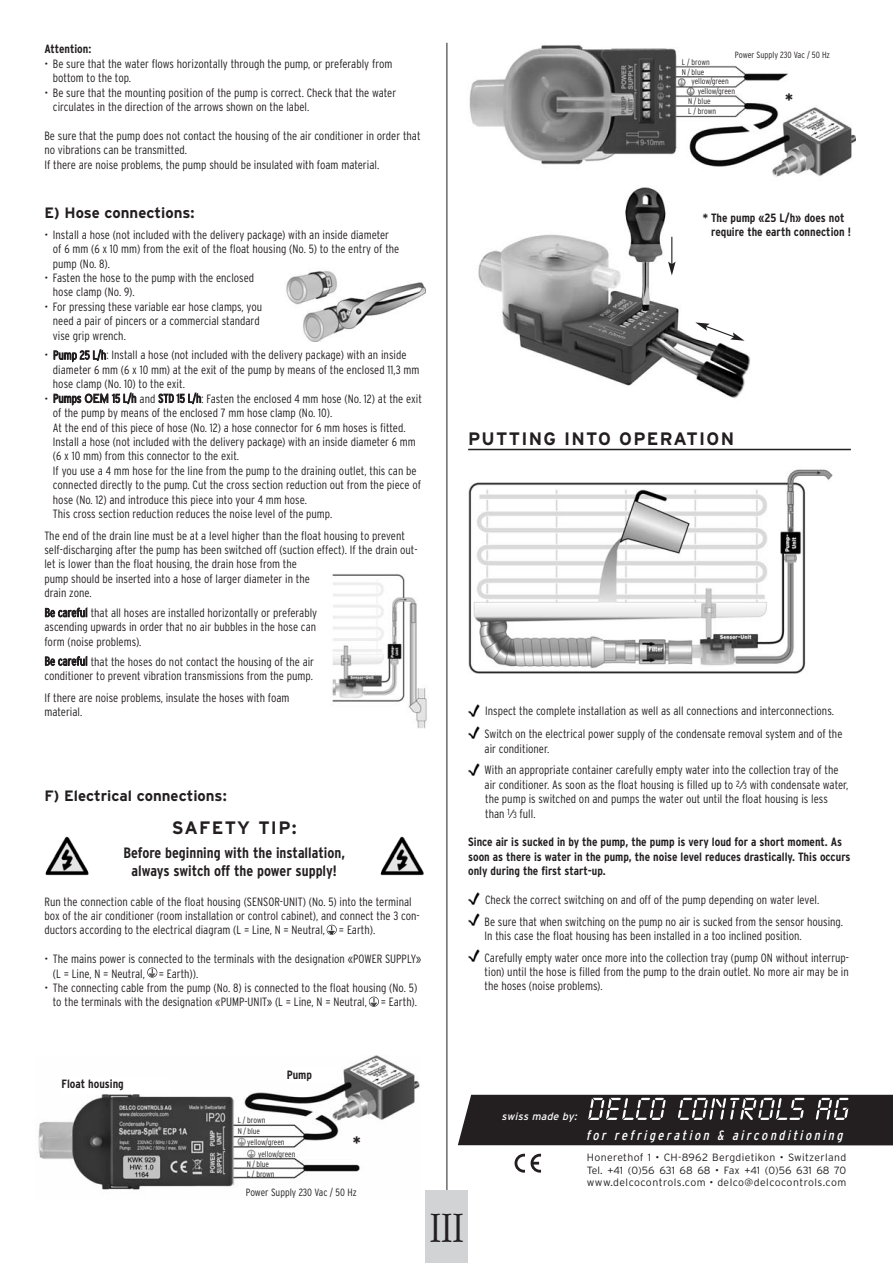
<style>
.page{position:relative;width:893px;height:1263px;background:#fff}
.page>*{position:absolute;margin:0;border:0;box-sizing:border-box;transform-origin:0 0}
.t1{font:300 45px "Apple Garamond";color:#231f20}
.t2{font:700 18px "Interstate";letter-spacing:.07em;color:#231f20}
.t3{font:700 condensed 18px "Interstate";color:#231f20}
.t4{font:700 condensed 15px/18px "Interstate";color:#231f20;text-align:center}
.t5{font:700 15px "Interstate";color:#231f20}
.t6{font:italic condensed 13.5px "Interstate";color:#fff}
.t7{font:300 condensed 12px/14.4px "Interstate";color:#231f20}
.t8{font:700 condensed 12px/14.4px "Interstate";color:#231f20}
.t9{font:300 10.5px/12.6px "Interstate";letter-spacing:.04em;color:#231f20;text-align:justify}
.t10{font:300 condensed 10.5px "Interstate";color:#231f20}
.t11{font:italic 10.5px "Interstate";color:#fff}
.t12{font:300 condensed 9px "Interstate";color:#231f20}
.t13{font:300 condensed 8.25px/10.4px "Interstate";color:#231f20}
.s1{font-stretch:normal}
.s2{font-size:9px}
</style>
<div class="page">
<img style="left:478px;top:187px;width:272px;height:211px">
<svg style="left:695px;top:322px;width:50px;height:19px"></svg>
<svg style="left:668px;top:237px;width:8px;height:38px"></svg>
<img style="left:469px;top:45px;width:387px;height:132px">
<div style="left:327px;top:925px;width:10px;height:10px;border:1px solid #231f20;border-radius:50%"></div>
<svg style="left:328px;top:926px;width:7px;height:8px"></svg>
<div style="left:369px;top:997px;width:10px;height:10px;border:1px solid #231f20;border-radius:50%"></div>
<svg style="left:370px;top:998px;width:7px;height:8px"></svg>
<div style="left:147px;top:967px;width:10px;height:10px;border:1px solid #231f20;border-radius:50%"></div>
<svg style="left:149px;top:968px;width:6px;height:9px"></svg>
<img style="left:38px;top:1055px;width:381px;height:135px">
<div style="left:60px;top:1076px;width:110px;height:18px;background:#fff"></div>
<div style="left:285px;top:1068px;width:53px;height:15px;background:#fff"></div>
<hr style="left:468px;top:449px;width:383px;height:1px;background:#231f20">
<hr style="left:447px;top:43px;width:1px;height:1148px;background:#231f20">
<img style="left:332px;top:574px;width:95px;height:155px">
<img style="left:286px;top:271px;width:139px;height:71px">
<img style="left:45px;top:836px;width:44px;height:39px">
<img style="left:381px;top:836px;width:43px;height:39px">
<img style="left:468px;top:469px;width:365px;height:204px">
<svg style="left:515px;top:1154px;width:10px;height:18px"></svg>
<svg style="left:531px;top:1154px;width:10px;height:18px"></svg>
<svg style="left:458px;top:1095px;width:435px;height:50px;background:#353132"></svg>
<svg style="left:468px;top:892px;width:12px;height:12px"></svg>
<svg style="left:468px;top:914px;width:12px;height:12px"></svg>
<svg style="left:468px;top:950px;width:12px;height:12px"></svg>
<svg style="left:468px;top:704px;width:12px;height:12px"></svg>
<svg style="left:468px;top:727px;width:12px;height:12px"></svg>
<svg style="left:468px;top:763px;width:12px;height:12px"></svg>
<div style="left:426px;top:1190px;width:42px;height:73px;background:#d1d3d4"></div>
<p class="t8" style="left:44px;top:43px;width:48px">Attention:</p>
<p class="t7" style="left:53px;top:57px;width:341px;text-indent:-9px">• Be sure that the water flows horizontally through the pump, or preferably from bottom to the top.</p>
<p class="t7" style="left:53px;top:86px;width:345px;text-indent:-9px">• Be sure that the mounting position of the pump is correct. Check that the water circulates in the direction of the arrows shown on the label.</p>
<p class="t7" style="left:44px;top:129px;width:378px">Be sure that the pump does not contact the housing of the air conditioner in order that no vibrations can be transmitted.<br>If there are noise problems, the pump should be insulated with foam material.</p>
<p class="t5" style="left:44px;top:207px;width:152px">E) Hose connections:</p>
<p class="t7" style="left:53px;top:228px;width:348px;text-indent:-9px">• Install a hose (not included with the delivery package) with an inside diameter of 6 mm (6 x 10 mm) from the exit of the float housing (No. 5) to the entry of the pump (No. 8).</p>
<p class="t7" style="left:53px;top:272px;width:203px;text-indent:-9px">• Fasten the hose to the pump with the enclosed hose clamp (No. 9).</p>
<p class="t7" style="left:53px;top:300px;width:211px;text-indent:-9px">• For pressing these variable ear hose clamps, you need a pair of pincers or a commercial standard vise grip wrench.</p>
<p class="t7" style="left:53px;top:349px;width:368px;text-indent:-9px">• Pump 25 L/h: Install a hose (not included with the delivery package) with an inside diameter 6 mm (6 x 10 mm) at the exit of the pump by means of the enclosed 11,3 mm hose clamp (No. 10) to the exit.</p>
<p class="t7" style="left:53px;top:392px;width:370px;text-indent:-9px">• Pumps <span class="s1">OEM</span> 15 L/h and STD 15 L/h: Fasten the enclosed 4 mm hose (No. 12) at the exit of the pump by means of the enclosed 7 mm hose clamp (No. 10).<br>At the end of this piece of hose (No. 12) a hose connector for 6 mm hoses is fitted.<br>Install a hose (not included with the delivery package) with an inside diameter 6 mm (6 x 10 mm) from this connector to the exit.<br>If you use a 4 mm hose for the line from the pump to the draining outlet, this can be connected directly to the pump. Cut the cross section reduction out from the piece of hose (No. 12) and introduce this piece into your 4 mm hose.<br>This cross section reduction reduces the noise level of the pump.</p>
<p class="t7" style="left:44px;top:529px;width:375px">The end of the drain line must be at a level higher than the float housing to prevent self-discharging after the pump has been switched off (suction effect). If the drain out&shy;let is lower than the float housing, the drain hose from the<br>pump should be inserted into a hose of larger diameter in the<br>drain zone.</p>
<p class="t7" style="left:44px;top:606px;width:274px;text-align:justify">Be careful that all hoses are installed horizontally or preferably ascending upwards in order that no air bubbles in the hose can form (noise problems).</p>
<p class="t7" style="left:44px;top:655px;width:271px">Be careful that the hoses do not contact the housing of the air conditioner to prevent vibration transmissions from the pump.</p>
<p class="t7" style="left:44px;top:691px;width:247px">If there are noise problems, insulate the hoses with foam material.</p>
<p class="t5" style="left:44px;top:790px;width:184px">F) Electrical connections:</p>
<h2 class="t2" style="left:172px;top:821px;width:126px">SAFETY TIP:</h2>
<p class="t4" style="left:123px;top:844px;width:223px">Before beginning with the installation, always switch off the power supply!</p>
<p class="t7" style="left:44px;top:895px;width:377px">Run the connection cable of the float housing (SENSOR-UNIT) (No. 5) into the terminal box of the air conditioner (room installation or control cabinet), and connect the 3 con&shy;ductors according to the electrical diagram (L = Line, N = Neutral, = Earth).</p>
<p class="t7" style="left:53px;top:953px;width:370px;text-indent:-9px">• The mains power is connected to the terminals with the designation «POWER SUPPLY» (L = Line, N = Neutral, = Earth)).</p>
<p class="t7" style="left:44px;top:981px;width:374px;text-align:right">• The connecting cable from the pump (No. 8) is connected to the float housing (No. 5) to the terminals with the designation «PUMP-UNIT» (L = Line, N = Neutral, = Earth).</p>
<p class="t12" style="left:735px;top:52px;width:97px">Power Supply 230 Vac / 50 Hz</p>
<h2 class="t3" style="left:785px;top:93px;width:9px">*</h2>
<p class="t13" style="left:682px;top:58px;width:29px">L / brown</p>
<p class="t13" style="left:682px;top:67px;width:24px">N / blue</p>
<p class="t13" style="left:691px;top:77px;width:39px">yellow/green</p>
<p class="t13" style="left:698px;top:87px;width:39px">yellow/green</p>
<p class="t13" style="left:688px;top:97px;width:24px">N / blue</p>
<p class="t13" style="left:688px;top:107px;width:29px">L / brown</p>
<p class="t8" style="left:711px;top:212px;width:141px;text-indent:-9px">* The pump «25 L/h» does not require the earth connection !</p>
<h2 class="t2" style="left:468px;top:432px;width:267px">PUTTING INTO OPERATION</h2>
<p class="t7" style="left:485px;top:701px;width:359px;line-height:23px">Inspect the complete installation as well as all connections and interconnections.<br>Switch on the electrical power supply of the condensate removal system and of the</p>
<p class="t7" style="left:485px;top:739px;width:356px;line-height:21.6px">air conditioner.<br>With an appropriate container carefully empty water into the collection tray of the</p>
<p class="t7" style="left:485px;top:778px;width:365px">air conditioner. As soon as the float housing is filled up to <sup>2</sup>⁄<span class="s2">3</span> with condensate water, the pump is switched on and pumps the water out until the float housing is less than <sup>1</sup>⁄<span class="s2">3</span> full.</p>
<p class="t8" style="left:468px;top:836px;width:384px">Since air is sucked in by the pump, the pump is very loud for a short moment. As soon as there is water in the pump, the noise level reduces drastically. This occurs only during the first start-up.</p>
<p class="t7" style="left:485px;top:890px;width:360px;line-height:21.6px">Check the correct switching on and off of the pump depending on water level.<br>Be sure that when switching on the pump no air is sucked from the sensor housing.</p>
<p class="t7" style="left:485px;top:926px;width:366px;line-height:21.6px">In this case the float housing has been installed in a too inclined position.<br>Carefully empty water once more into the collection tray (pump ON without interrup-</p>
<p class="t7" style="left:485px;top:965px;width:366px">tion) until the hose is filled from the pump to the drain outlet. No more air may be in the hoses (noise problems).</p>
<p class="t8" style="left:61px;top:1077px;width:64px">Float housing</p>
<p class="t8" style="left:287px;top:1068px;width:27px">Pump</p>
<p class="t13" style="left:238px;top:1115px;width:29px">L / brown</p>
<p class="t13" style="left:238px;top:1126px;width:24px">N / blue</p>
<p class="t13" style="left:247px;top:1137px;width:39px">yellow/green</p>
<p class="t13" style="left:258px;top:1149px;width:39px">yellow/green</p>
<p class="t13" style="left:247px;top:1159px;width:29px">N / blue<br>L / brown</p>
<h2 class="t3" style="left:353px;top:1136px;width:9px">*</h2>
<p class="t10" style="left:246px;top:1188px;width:112px">Power Supply 230 Vac / 50 Hz</p>
<h1 class="t1" style="left:430px;top:1209px;width:36px">III</h1>
<p class="t11" style="left:501px;top:1112px;width:79px">swiss made by:</p>
<p class="t6" style="left:586px;top:1130px;width:261px">for refrigeration &amp; airconditioning</p>
<p class="t9" style="left:587px;top:1152px;width:261px">Honerethof 1 • CH-8962 Bergdietikon • Switzerland Tel. +41 (0)56 631 68 68 • Fax +41 (0)56 631 68 70 www.delcocontrols.com • delco@delcocontrols.com</p>
</div>
